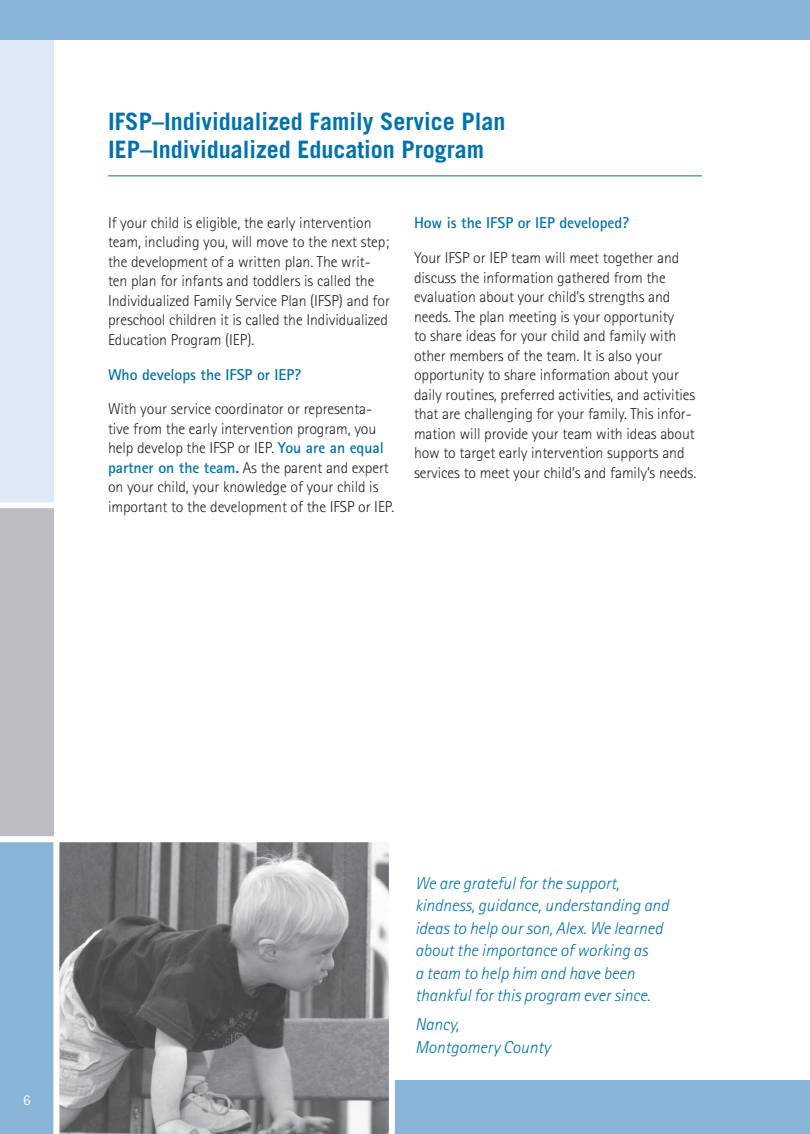
<style>
.page{position:relative;width:810px;height:1134px;background:#fff}
.page>*{position:absolute;margin:0;border:0;box-sizing:border-box;transform-origin:0 0}
.t1{font:700 24px/28.5px "Trade Gothic";color:#0073ae}
.t2{font:italic 300 17.25px/22.5px "Rotis Sans Serif";color:#0073ae}
.t3{font:300 15.75px/19.5px "Rotis Sans Serif";letter-spacing:-.005em;color:#231f20}
.t4{font:700 15.75px "Rotis Sans Serif";letter-spacing:-.005em;color:#0073ae}
.t5{font:15px "Rotis Sans Serif";color:#fff}
.s1{font-weight:700;color:#0073ae}
</style>
<div class="page">
<div style="left:0;top:573px;width:810px;height:561px;background:#89b5d8"></div>
<div style="left:0;top:28px;width:810px;height:793px;background:#dde9f4"></div>
<div style="left:0;top:502px;width:267px;height:337px;background:#bcbdc0"></div>
<div style="left:0;top:836px;width:810px;height:6px;background:#fff"></div>
<div style="left:0;top:502px;width:810px;height:6px;background:#fff"></div>
<div style="left:54px;top:40px;width:756px;height:1040px;background:#fff"></div>
<hr style="left:108px;top:176px;width:594px;height:1px;background:#0073ae">
<div style="left:0;top:0;width:810px;height:40px;background:#89b5d8"></div>
<svg style="left:53px;top:842px;width:342px;height:292px"></svg>
<h2 class="t1" style="left:108px;top:106px;width:399px">IFSP–Individualized Family Service Plan<br>IEP–Individualized Education Program</h2>
<p class="t3" style="left:108px;top:213px;width:283px">If your child is eligible, the early intervention team, including you, will move to the next step; the development of a written plan . The writ&shy;ten plan for infants and toddlers is called the Individualized Family Service Plan (IFSP) and for preschool children it is called the Individualized Education Program (IEP) .</p>
<h5 class="t4" style="left:108px;top:364px;width:195px">Who develops the IFSP or IEP?</h5>
<p class="t3" style="left:108px;top:399px;width:288px">With your service coordinator or representa&shy;tive from the early intervention program, you help develop the IFSP or IEP . <span class="s1">You are an equal partner on the team.</span> As the parent and expert on your child, your knowledge of your child is important to the development of the IFSP or IEP .</p>
<h5 class="t4" style="left:414px;top:213px;width:217px">How is the IFSP or IEP developed?</h5>
<p class="t3" style="left:414px;top:248px;width:284px">Your IFSP or IEP team will meet together and discuss the information gathered from the evaluation about your child’s strengths and needs . The plan meeting is your opportunity<br>to share ideas for your child and family with other members of the team . It is also your opportunity to share information about your daily routines, preferred activities, and activities that are challenging for your family . This infor&shy;mation will provide your team with ideas about how to target early intervention supports and services to meet your child’s and family’s needs .</p>
<p class="t5" style="left:23px;top:1091px;width:9px">6</p>
<p class="t2" style="left:415px;top:872px;width:255px">We are grateful for the support, kindness, guidance, understanding and ideas to help our son, Alex. We learned about the importance of working as<br>a team to help him and have been thankful for this program ever since.</p>
<p class="t2" style="left:415px;top:1014px;width:137px">Nancy,<br>Montgomery County</p>
</div>
